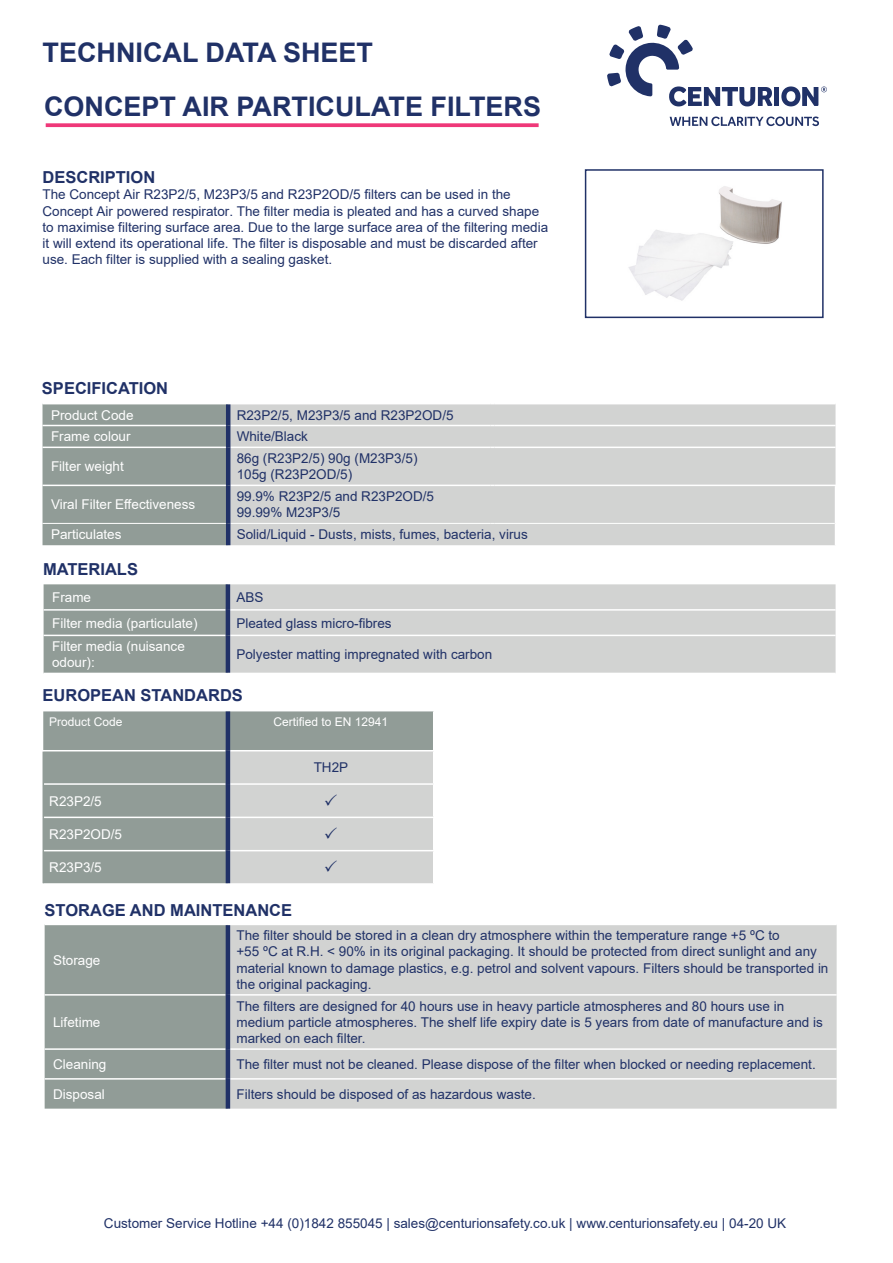
<style>
.page{position:relative;width:893px;height:1263px;background:#fff}
.page>*{position:absolute;margin:0;border:0;box-sizing:border-box;transform-origin:0 0}
.t1{font:700 27px/53.4px "Arial";color:#203167}
.t2{font:700 16.5px "Arial";color:#203167}
.t3{font:13.5px/16.2px "Arial";color:#203167}
.t4{font:13.5px/16.2px "Arial";color:#fff}
.t5{font:12px "Arial";color:#fff}
</style>
<div class="page">
<div style="left:44px;top:584px;width:182px;height:89px;background:#919c97"></div>
<div style="left:230px;top:584px;width:606px;height:89px;background:#d2d3d2"></div>
<hr style="left:230px;top:609px;width:606px;height:2px;background:#fff">
<hr style="left:230px;top:635px;width:606px;height:1px;background:#fff">
<hr style="left:44px;top:609px;width:182px;height:2px;background:#fff">
<hr style="left:44px;top:635px;width:182px;height:1px;background:#fff">
<hr style="left:226px;top:584px;width:4px;height:26px;background:#203167">
<hr style="left:226px;top:610px;width:4px;height:25px;background:#203167">
<hr style="left:226px;top:635px;width:4px;height:38px;background:#203167">
<img style="left:628px;top:186px;width:154px;height:115px">
<div style="left:585px;top:169px;width:239px;height:149px;border:2px solid #203167"></div>
<svg style="left:607px;top:25px;width:165px;height:81px"></svg>
<div style="left:774px;top:87px;width:5px;height:19px;background:#203167"></div>
<svg style="left:781px;top:86px;width:46px;height:20px"></svg>
<svg style="left:670px;top:117px;width:149px;height:9px"></svg>
<div style="left:43px;top:404px;width:183px;height:141px;background:#919c97"></div>
<div style="left:230px;top:404px;width:605px;height:141px;background:#d2d3d2"></div>
<hr style="left:43px;top:425px;width:183px;height:1px;background:#fff">
<hr style="left:230px;top:425px;width:260px;height:1px;background:#fff">
<hr style="left:495px;top:425px;width:340px;height:1px;background:#fff">
<hr style="left:43px;top:447px;width:183px;height:1px;background:#fff">
<hr style="left:230px;top:447px;width:260px;height:1px;background:#fff">
<hr style="left:495px;top:447px;width:340px;height:1px;background:#fff">
<hr style="left:43px;top:485px;width:183px;height:1px;background:#fff">
<hr style="left:230px;top:485px;width:260px;height:1px;background:#fff">
<hr style="left:495px;top:485px;width:341px;height:1px;background:#fff">
<hr style="left:43px;top:523px;width:183px;height:1px;background:#fff">
<hr style="left:230px;top:523px;width:260px;height:1px;background:#fff">
<hr style="left:495px;top:523px;width:340px;height:1px;background:#fff">
<hr style="left:226px;top:404px;width:4px;height:21px;background:#203167">
<hr style="left:226px;top:425px;width:4px;height:22px;background:#203167">
<hr style="left:226px;top:447px;width:4px;height:38px;background:#203167">
<hr style="left:226px;top:485px;width:4px;height:38px;background:#203167">
<hr style="left:226px;top:523px;width:4px;height:22px;background:#203167">
<div style="left:43px;top:711px;width:390px;height:172px;background:#919c97"></div>
<hr style="left:230px;top:750px;width:204px;height:1px;background:#fff">
<hr style="left:44px;top:783px;width:182px;height:2px;background:#fff">
<hr style="left:44px;top:817px;width:182px;height:1px;background:#fff">
<hr style="left:44px;top:850px;width:182px;height:1px;background:#fff">
<hr style="left:43px;top:751px;width:1px;height:33px;background:#919c97">
<hr style="left:43px;top:784px;width:1px;height:33px;background:#919c97">
<hr style="left:43px;top:817px;width:1px;height:34px;background:#919c97">
<hr style="left:43px;top:851px;width:1px;height:32px;background:#919c97">
<hr style="left:43px;top:750px;width:183px;height:1px;background:#fff">
<hr style="left:226px;top:711px;width:4px;height:40px;background:#203167">
<hr style="left:226px;top:751px;width:4px;height:33px;background:#203167">
<hr style="left:226px;top:784px;width:4px;height:33px;background:#203167">
<hr style="left:226px;top:817px;width:4px;height:34px;background:#203167">
<hr style="left:226px;top:851px;width:4px;height:32px;background:#203167">
<div style="left:45px;top:925px;width:181px;height:183px;background:#919c97"></div>
<div style="left:230px;top:925px;width:607px;height:183px;background:#d2d3d2"></div>
<hr style="left:45px;top:994px;width:181px;height:1px;background:#fff">
<hr style="left:45px;top:1048px;width:181px;height:2px;background:#fff">
<hr style="left:45px;top:1078px;width:181px;height:1px;background:#fff">
<hr style="left:230px;top:994px;width:607px;height:1px;background:#fff">
<hr style="left:230px;top:1048px;width:607px;height:2px;background:#fff">
<hr style="left:230px;top:1078px;width:607px;height:1px;background:#fff">
<hr style="left:226px;top:995px;width:4px;height:54px;background:#203167">
<hr style="left:226px;top:1049px;width:4px;height:30px;background:#203167">
<hr style="left:226px;top:1079px;width:4px;height:29px;background:#203167">
<hr style="left:226px;top:925px;width:4px;height:70px;background:#203167">
<svg style="left:46px;top:123px;width:493px;height:4px;background:#f04783"></svg>
<svg style="left:228px;top:751px;width:205px;height:133px;background:#d2d3d2"></svg>
<h1 class="t1" style="left:43px;top:26px;width:500px">TECHNICAL DATA SHEET<br>CONCEPT AIR PARTICULATE FILTERS</h1>
<p class="t2" style="left:43px;top:168px;width:114px">DESCRIPTION</p>
<p class="t3" style="left:43px;top:188px;width:507px">The Concept Air R23P2/5, M23P3/5 and R23P2OD/5 filters can be used in the Concept Air powered respirator. The filter media is pleated and has a curved shape to maximise filtering surface area. Due to the large surface area of the filtering media it will extend its operational life. The filter is disposable and must be discarded after use. Each filter is supplied with a sealing gasket.</p>
<p class="t2" style="left:42px;top:378px;width:128px">SPECIFICATION</p>
<p class="t4" style="left:51px;top:408px;width:84px">Product Code</p>
<p class="t3" style="left:237px;top:408px;width:218px">R23P2/5, M23P3/5 and R23P2OD/5</p>
<p class="t4" style="left:51px;top:430px;width:81px">Frame colour</p>
<p class="t3" style="left:237px;top:430px;width:73px">White/Black</p>
<p class="t4" style="left:51px;top:460px;width:74px">Filter weight</p>
<p class="t3" style="left:237px;top:452px;width:182px">86g (R23P2/5) 90g (M23P3/5)<br>105g (R23P2OD/5)</p>
<p class="t4" style="left:51px;top:496px;width:146px">Viral Filter Effectiveness</p>
<p class="t3" style="left:237px;top:490px;width:199px">99.9% R23P2/5 and R23P2OD/5<br>99.99% M23P3/5</p>
<p class="t4" style="left:51px;top:528px;width:72px">Particulates</p>
<p class="t3" style="left:237px;top:528px;width:293px">Solid/Liquid - Dusts, mists, fumes, bacteria, virus</p>
<p class="t2" style="left:43px;top:560px;width:97px">MATERIALS</p>
<p class="t4" style="left:52px;top:590px;width:41px">Frame</p>
<p class="t3" style="left:236px;top:590px;width:29px">ABS</p>
<p class="t4" style="left:52px;top:616px;width:147px">Filter media (particulate)</p>
<p class="t3" style="left:236px;top:615px;width:157px">Pleated glass micro-fibres</p>
<p class="t4" style="left:52px;top:640px;width:134px">Filter media (nuisance odour):</p>
<p class="t3" style="left:236px;top:648px;width:257px">Polyester matting impregnated with carbon</p>
<p class="t2" style="left:43px;top:686px;width:202px">EUROPEAN STANDARDS</p>
<p class="t5" style="left:49px;top:717px;width:75px">Product Code</p>
<p class="t5" style="left:273px;top:714px;width:116px">Certified to EN 12941</p>
<p class="t3" style="left:314px;top:761px;width:36px">TH2P</p>
<p class="t4" style="left:49px;top:794px;width:54px">R23P2/5</p>
<p class="t4" style="left:49px;top:827px;width:74px">R23P2OD/5</p>
<p class="t4" style="left:49px;top:861px;width:54px">R23P3/5</p>
<p class="t2" style="left:45px;top:901px;width:249px">STORAGE AND MAINTENANCE</p>
<p class="t4" style="left:53px;top:953px;width:49px">Storage</p>
<p class="t3" style="left:236px;top:929px;width:594px">The filter should be stored in a clean dry atmosphere within the temperature range +5 ºC to<br>+55 ºC at R.H. &lt; 90% in its original packaging. It should be protected from direct sunlight and any material known to damage plastics, e.g. petrol and solvent vapours. Filters should be transported in the original packaging.</p>
<p class="t4" style="left:53px;top:1015px;width:49px">Lifetime</p>
<p class="t3" style="left:236px;top:998px;width:588px">The filters are designed for 40 hours use in heavy particle atmospheres and 80 hours use in medium particle atmospheres. The shelf life expiry date is 5 years from date of manufacture and is marked on each filter.</p>
<p class="t4" style="left:53px;top:1057px;width:55px">Cleaning</p>
<p class="t3" style="left:236px;top:1056px;width:581px">The filter must not be cleaned. Please dispose of the filter when blocked or needing replacement.</p>
<p class="t4" style="left:53px;top:1087px;width:53px">Disposal</p>
<p class="t3" style="left:236px;top:1087px;width:301px">Filters should be disposed of as hazardous waste.</p>
<p class="t3" style="left:104px;top:1216px;width:684px">Customer Service Hotline +44 (0)1842 855045 | sales@centurionsafety.co.uk | www.centurionsafety.eu | 04-20 UK</p>
</div>
